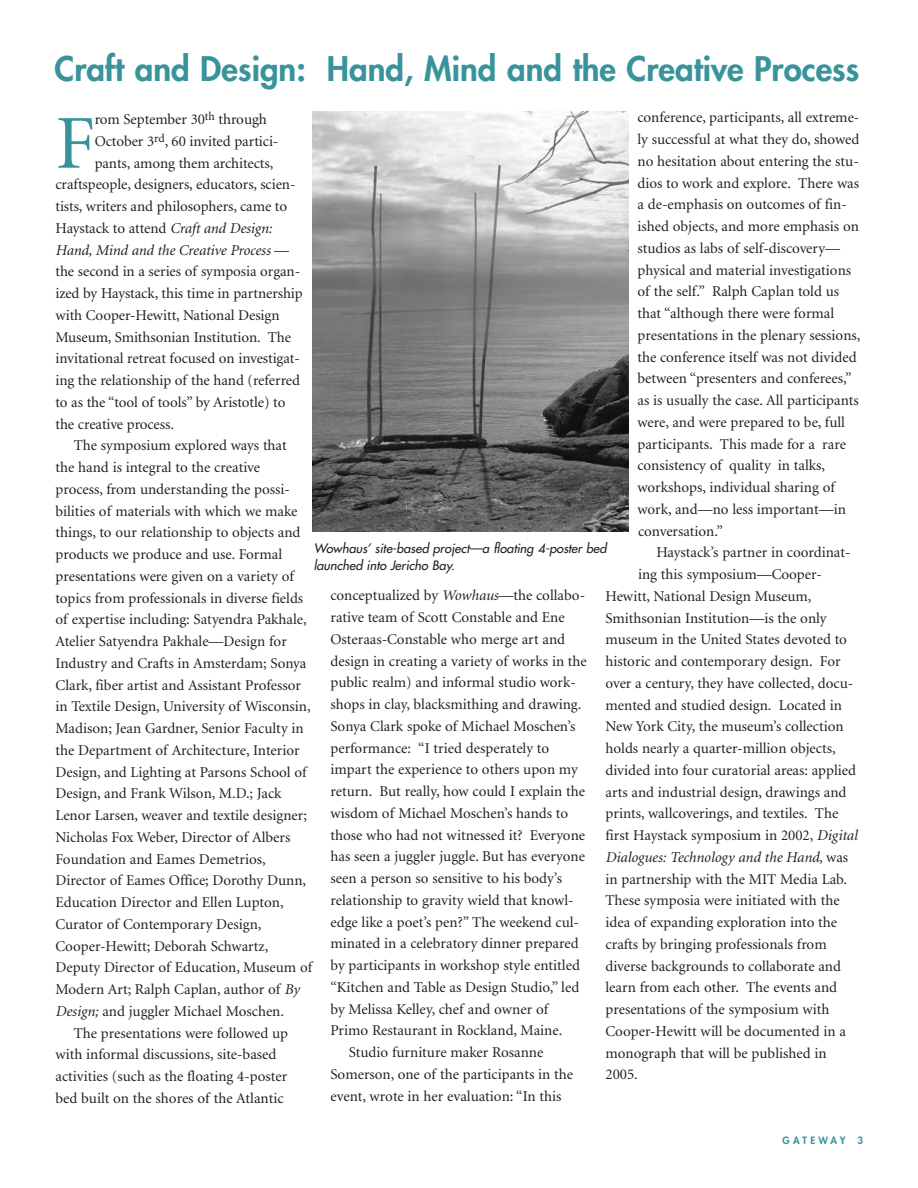
<style>
.page{position:relative;width:918px;height:1188px;background:#fff}
.page>*{position:absolute;margin:0;border:0;box-sizing:border-box;transform-origin:0 0}
.t1{font:76.2px "Minion";color:#38939b}
.t2{font:800 33px "Futura";color:#38939b}
.t3{font:15px/21.8px "Minion";color:#231f20}
.t4{font:italic 15px "Minion";letter-spacing:-.005em;color:#231f20}
.t5{font:italic 12.75px/17.4px "Futura";color:#231f20}
.t6{font:800 9.9px "Futura";letter-spacing:.305em;color:#38939b}
.s1{font-style:italic}
.s2{font-style:normal}
</style>
<div class="page">
<img style="left:312px;top:112px;width:316px;height:420px">
<h2 class="t2" style="left:55px;top:53px;width:806px">Craft and Design: Hand, Mind and the Creative Process</h2>
<h1 class="t1" style="left:55px;top:114px;width:41px">F</h1>
<p class="t3" style="left:95px;top:110px;width:174px">rom September 30<sup>th</sup> through</p>
<p class="t3" style="left:637px;top:108px;width:224px">conference, participants, all extreme&shy;ly successful at what they do, showed no hesitation about entering the stu&shy;dios to work and explore. There was a de-emphasis on outcomes of fin&shy;ished objects, and more emphasis on studios as labs of self-discovery— physical and material investigations of the self.” Ralph Caplan told us that “although there were formal presentations in the plenary sessions, the conference itself was not divided between “presenters and conferees,” as is usually the case. All participants were, and were prepared to be, full participants. This made for a rare consistency of quality in talks, workshops, individual sharing of work, and—no less important—in conversation.”</p>
<p class="t3" style="left:656px;top:543px;width:196px">Haystack’s partner in coordinat-</p>
<p class="t3" style="left:638px;top:565px;width:185px">ing this symposium—Cooper-</p>
<p class="t3" style="left:605px;top:586px;width:207px">Hewitt, National Design Museum,</p>
<p class="t3" style="left:605px;top:608px;width:223px">Smithsonian Institution—is the only</p>
<p class="t3" style="left:605px;top:630px;width:243px">museum in the United States devoted to</p>
<p class="t3" style="left:605px;top:652px;width:237px">historic and contemporary design. For</p>
<p class="t3" style="left:605px;top:673px;width:249px">over a century, they have collected, docu-</p>
<p class="t3" style="left:605px;top:695px;width:238px">mented and studied design. Located in</p>
<p class="t3" style="left:605px;top:717px;width:240px">New York City, the museum’s collection</p>
<p class="t3" style="left:605px;top:739px;width:232px">holds nearly a quarter-million objects,</p>
<p class="t3" style="left:605px;top:760px;width:252px">divided into four curatorial areas: applied</p>
<p class="t3" style="left:605px;top:782px;width:243px">arts and industrial design, drawings and</p>
<p class="t3" style="left:605px;top:804px;width:234px">prints, wallcoverings, and textiles. The</p>
<p class="t3" style="left:605px;top:826px;width:253px">first Haystack symposium in 2002, <span class="s1">Digital</span></p>
<p class="t4" style="left:605px;top:851px;width:244px">Dialogues: Technology and the Hand<span class="s2">, was</span></p>
<p class="t3" style="left:605px;top:869px;width:243px">in partnership with the MIT Media Lab.</p>
<p class="t3" style="left:605px;top:891px;width:236px">These symposia were initiated with the</p>
<p class="t3" style="left:605px;top:913px;width:233px">idea of expanding exploration into the</p>
<p class="t3" style="left:605px;top:934px;width:223px">crafts by bringing professionals from</p>
<p class="t3" style="left:605px;top:956px;width:237px">diverse backgrounds to collaborate and</p>
<p class="t3" style="left:605px;top:978px;width:233px">learn from each other. The events and</p>
<p class="t3" style="left:605px;top:1000px;width:226px">presentations of the symposium with</p>
<p class="t3" style="left:605px;top:1021px;width:242px">Cooper-Hewitt will be documented in a</p>
<p class="t3" style="left:605px;top:1043px;width:223px">monograph that will be published in</p>
<p class="t3" style="left:605px;top:1065px;width:34px">2005.</p>
<p class="t3" style="left:95px;top:132px;width:185px">October 3<sup>rd</sup>, 60 invited partici-</p>
<p class="t3" style="left:95px;top:153px;width:180px">pants, among them architects,</p>
<p class="t3" style="left:55px;top:175px;width:242px">craftspeople, designers, educators, scien-</p>
<p class="t3" style="left:55px;top:197px;width:233px">tists, writers and philosophers, came to</p>
<p class="t3" style="left:55px;top:219px;width:218px">Haystack to attend <span class="s1">Craft and Design:</span></p>
<p class="t4" style="left:55px;top:244px;width:235px">Hand, Mind and the Creative Process <span class="s2">—</span></p>
<p class="t3" style="left:55px;top:262px;width:246px">the second in a series of symposia organ-</p>
<p class="t3" style="left:55px;top:284px;width:249px">ized by Haystack, this time in partnership</p>
<p class="t3" style="left:55px;top:306px;width:226px">with Cooper-Hewitt, National Design</p>
<p class="t3" style="left:55px;top:327px;width:237px">Museum, Smithsonian Institution. The</p>
<p class="t3" style="left:55px;top:349px;width:246px">invitational retreat focused on investigat-</p>
<p class="t3" style="left:55px;top:371px;width:246px">ing the relationship of the hand (referred</p>
<p class="t3" style="left:55px;top:393px;width:231px">to as the “tool of tools” by Aristotle) to</p>
<p class="t3" style="left:55px;top:414px;width:120px">the creative process.</p>
<p class="t3" style="left:74px;top:436px;width:215px">The symposium explored ways that</p>
<p class="t3" style="left:55px;top:458px;width:206px">the hand is integral to the creative</p>
<p class="t3" style="left:55px;top:480px;width:236px">process, from understanding the possi-</p>
<p class="t3" style="left:55px;top:501px;width:243px">bilities of materials with which we make</p>
<p class="t3" style="left:55px;top:523px;width:247px">things, to our relationship to objects and</p>
<p class="t3" style="left:55px;top:545px;width:228px">products we produce and use. Formal</p>
<p class="t3" style="left:55px;top:567px;width:240px">presentations were given on a variety of</p>
<p class="t3" style="left:55px;top:588px;width:249px">topics from professionals in diverse fields</p>
<p class="t3" style="left:55px;top:610px;width:253px">of expertise including: Satyendra Pakhale,</p>
<p class="t3" style="left:55px;top:632px;width:233px">Atelier Satyendra Pakhale—Design for</p>
<p class="t3" style="left:55px;top:654px;width:252px">Industry and Crafts in Amsterdam; Sonya</p>
<p class="t3" style="left:55px;top:675px;width:247px">Clark, fiber artist and Assistant Professor</p>
<p class="t3" style="left:55px;top:697px;width:257px">in Textile Design, University of Wisconsin,</p>
<p class="t3" style="left:55px;top:719px;width:250px">Madison; Jean Gardner, Senior Faculty in</p>
<p class="t3" style="left:55px;top:741px;width:246px">the Department of Architecture, Interior</p>
<p class="t3" style="left:55px;top:762px;width:253px">Design, and Lighting at Parsons School of</p>
<p class="t3" style="left:55px;top:784px;width:228px">Design, and Frank Wilson, M.D.; Jack</p>
<p class="t3" style="left:55px;top:806px;width:253px">Lenor Larsen, weaver and textile designer;</p>
<p class="t3" style="left:55px;top:828px;width:236px">Nicholas Fox Weber, Director of Albers</p>
<p class="t3" style="left:55px;top:849px;width:212px">Foundation and Eames Demetrios,</p>
<p class="t3" style="left:55px;top:871px;width:252px">Director of Eames Office; Dorothy Dunn,</p>
<p class="t3" style="left:55px;top:893px;width:230px">Education Director and Ellen Lupton,</p>
<p class="t3" style="left:55px;top:915px;width:207px">Curator of Contemporary Design,</p>
<p class="t3" style="left:55px;top:936px;width:214px">Cooper-Hewitt; Deborah Schwartz,</p>
<p class="t3" style="left:55px;top:958px;width:258px">Deputy Director of Education, Museum of</p>
<p class="t3" style="left:55px;top:980px;width:246px">Modern Art; Ralph Caplan, author of <span class="s1">By</span></p>
<p class="t3" style="left:55px;top:1002px;width:230px"><span class="s1">Design;</span> and juggler Michael Moschen.</p>
<p class="t3" style="left:74px;top:1023px;width:216px">The presentations were followed up</p>
<p class="t3" style="left:55px;top:1045px;width:222px">with informal discussions, site-based</p>
<p class="t3" style="left:55px;top:1067px;width:233px">activities (such as the floating 4-poster</p>
<p class="t3" style="left:55px;top:1089px;width:230px">bed built on the shores of the Atlantic</p>
<p class="t5" style="left:314px;top:540px;width:294px">Wowhaus’ site-based project—a floating 4-poster bed launched into Jericho Bay.</p>
<p class="t3" style="left:330px;top:586px;width:256px">conceptualized by <span class="s1">Wowhaus</span>—the collabo-</p>
<p class="t3" style="left:330px;top:608px;width:236px">rative team of Scott Constable and Ene</p>
<p class="t3" style="left:330px;top:629px;width:236px">Osteraas-Constable who merge art and</p>
<p class="t3" style="left:330px;top:651px;width:258px">design in creating a variety of works in the</p>
<p class="t3" style="left:330px;top:673px;width:247px">public realm) and informal studio work-</p>
<p class="t3" style="left:330px;top:695px;width:253px">shops in clay, blacksmithing and drawing.</p>
<p class="t3" style="left:330px;top:716px;width:247px">Sonya Clark spoke of Michael Moschen’s</p>
<p class="t3" style="left:330px;top:738px;width:220px">performance: “I tried desperately to</p>
<p class="t3" style="left:330px;top:760px;width:249px">impart the experience to others upon my</p>
<p class="t3" style="left:330px;top:782px;width:256px">return. But really, how could I explain the</p>
<p class="t3" style="left:330px;top:803px;width:239px">wisdom of Michael Moschen’s hands to</p>
<p class="t3" style="left:330px;top:825px;width:256px">those who had not witnessed it? Everyone</p>
<p class="t3" style="left:330px;top:847px;width:256px">has seen a juggler juggle. But has everyone</p>
<p class="t3" style="left:330px;top:869px;width:233px">seen a person so sensitive to his body’s</p>
<p class="t3" style="left:330px;top:890px;width:245px">relationship to gravity wield that knowl-</p>
<p class="t3" style="left:330px;top:912px;width:250px">edge like a poet’s pen?” The weekend cul-</p>
<p class="t3" style="left:330px;top:934px;width:250px">minated in a celebratory dinner prepared</p>
<p class="t3" style="left:330px;top:956px;width:251px">by participants in workshop style entitled</p>
<p class="t3" style="left:330px;top:977px;width:250px">“Kitchen and Table as Design Studio,” led</p>
<p class="t3" style="left:330px;top:999px;width:219px">by Melissa Kelley, chef and owner of</p>
<p class="t3" style="left:330px;top:1021px;width:233px">Primo Restaurant in Rockland, Maine.</p>
<p class="t3" style="left:349px;top:1043px;width:196px">Studio furniture maker Rosanne</p>
<p class="t3" style="left:330px;top:1064px;width:244px">Somerson, one of the participants in the</p>
<p class="t3" style="left:330px;top:1086px;width:232px">event, wrote in her evaluation: “In this</p>
<p class="t6" style="left:783px;top:1136px;width:82px">GATEWAY 3</p>
</div>
